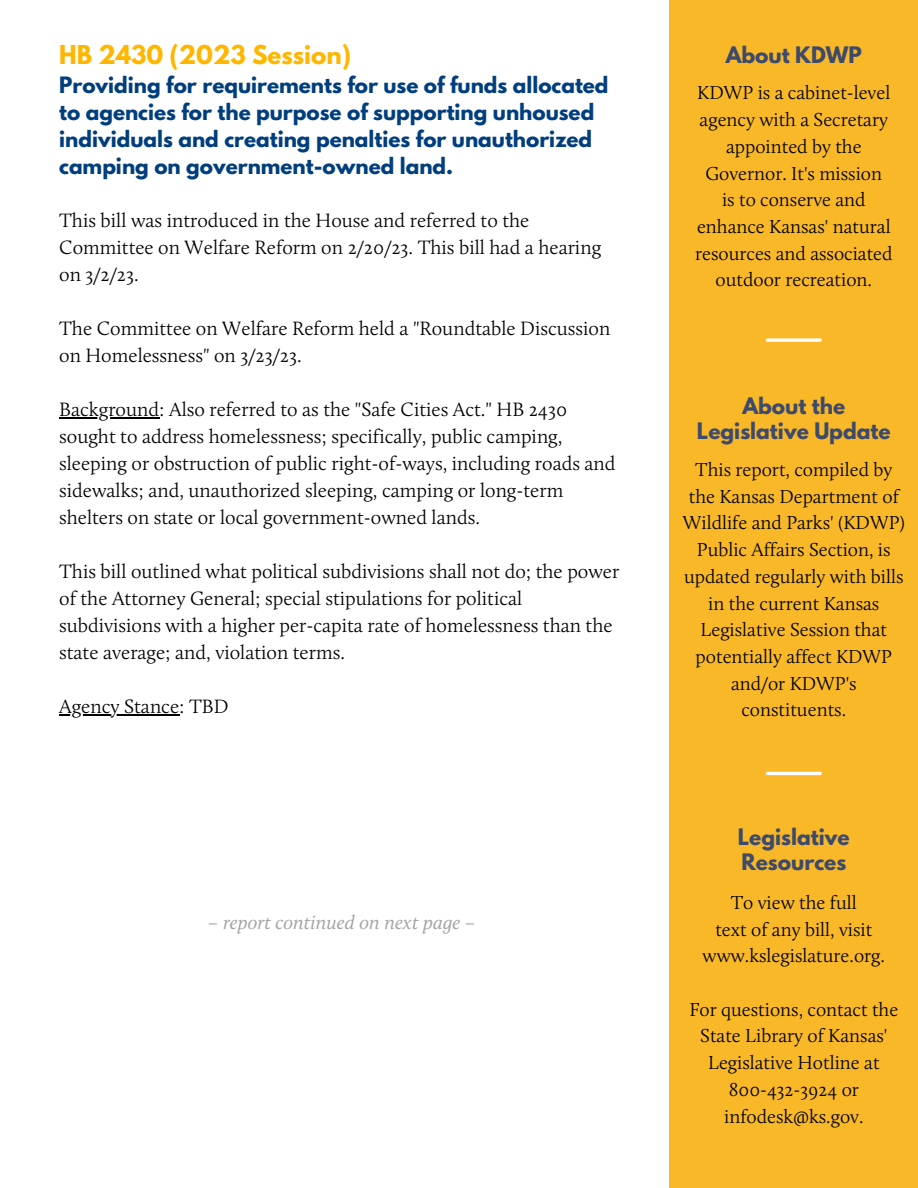
<style>
.page{position:relative;width:918px;height:1188px;background:#fff}
.page>*{position:absolute;margin:0;border:0;box-sizing:border-box;transform-origin:0 0}
.t1{font:700 23.1px "League Spartan";color:#ffb600}
.t2{font:700 20.1px/25.2px "League Spartan";color:#3e4a6c;text-align:center}
.t3{font:300 19.95px/27px "Calluna";color:#000}
.t4{font:700 19.95px/27px "League Spartan";color:#003e7e}
.t5{font:italic 19.95px "Calluna";color:#a6a6a6}
.t6{font:300 19.5px/26.7px "Calluna";color:#000;text-align:center}
</style>
<div class="page">
<hr style="left:59px;top:417px;width:100px;height:1px;background:#000">
<hr style="left:59px;top:714px;width:120px;height:1px;background:#000">
<div style="left:670px;top:0;width:248px;height:1188px;background:#f8b828"></div>
<hr style="left:767px;top:772px;width:53px;height:3px;background:#fff">
<svg style="left:767px;top:338px;width:53px;height:4px"></svg>
<h1 class="t1" style="left:59px;top:43px;width:293px">HB 2430 (2023 Session)</h1>
<h1 class="t4" style="left:59px;top:74px;width:551px">Providing for requirements for use of funds allocated to agencies for the purpose of supporting unhoused individuals and creating penalties for unauthorized camping on government-owned land.</h1>
<p class="t3" style="left:59px;top:208px;width:544px">This bill was introduced in the House and referred to the<br>Committee on Welfare Reform on 2/20/23. This bill had a hearing on 3/2/23.</p>
<p class="t3" style="left:59px;top:316px;width:553px">The Committee on Welfare Reform held a "Roundtable Discussion on Homelessness" on 3/23/23.</p>
<p class="t3" style="left:59px;top:397px;width:558px">Background: Also referred to as the "Safe Cities Act." HB 2430 sought to address homelessness; specifically, public camping, sleeping or obstruction of public right-of-ways, including roads and sidewalks; and, unauthorized sleeping, camping or long-term shelters on state or local government-owned lands.</p>
<p class="t3" style="left:59px;top:559px;width:562px">This bill outlined what political subdivisions shall not do; the power of the Attorney General; special stipulations for political subdivisions with a higher per-capita rate of homelessness than the state average; and, violation terms.</p>
<p class="t3" style="left:59px;top:694px;width:171px">Agency Stance: TBD</p>
<p class="t5" style="left:208px;top:914px;width:269px">– report continued on next page –</p>
<p class="t2" style="left:726px;top:44px;width:138px">About KDWP</p>
<p class="t6" style="left:697px;top:81px;width:195px">KDWP is a cabinet-level agency with a Secretary appointed by the<br>Governor. It's mission</p>
<h1 class="t6" style="left:695px;top:188px;width:199px">is to conserve and enhance Kansas' natural resources and associated outdoor recreation.</h1>
<p class="t2" style="left:697px;top:396px;width:195px">About the<br>Legislative Update</p>
<h1 class="t6" style="left:683px;top:458px;width:224px">This report, compiled by the Kansas Department of<br>Wildlife and Parks' (KDWP)<br>Public Affairs Section, is updated regularly with bills in the current Kansas<br>Legislative Session that potentially affect KDWP and/or KDWP's constituents.</h1>
<p class="t2" style="left:738px;top:827px;width:113px;text-align:left">Legislative<br>Resources</p>
<h1 class="t6" style="left:731px;top:891px;width:128px">To view the full</h1>
<p class="t6" style="left:703px;top:917px;width:184px">text of any bill, visit www.kslegislature.org.</p>
<p class="t6" style="left:689px;top:997px;width:210px">For questions, contact the<br>State Library of Kansas'<br>Legislative Hotline at<br>800-432-3924 or infodesk@ks.gov.</p>
</div>
